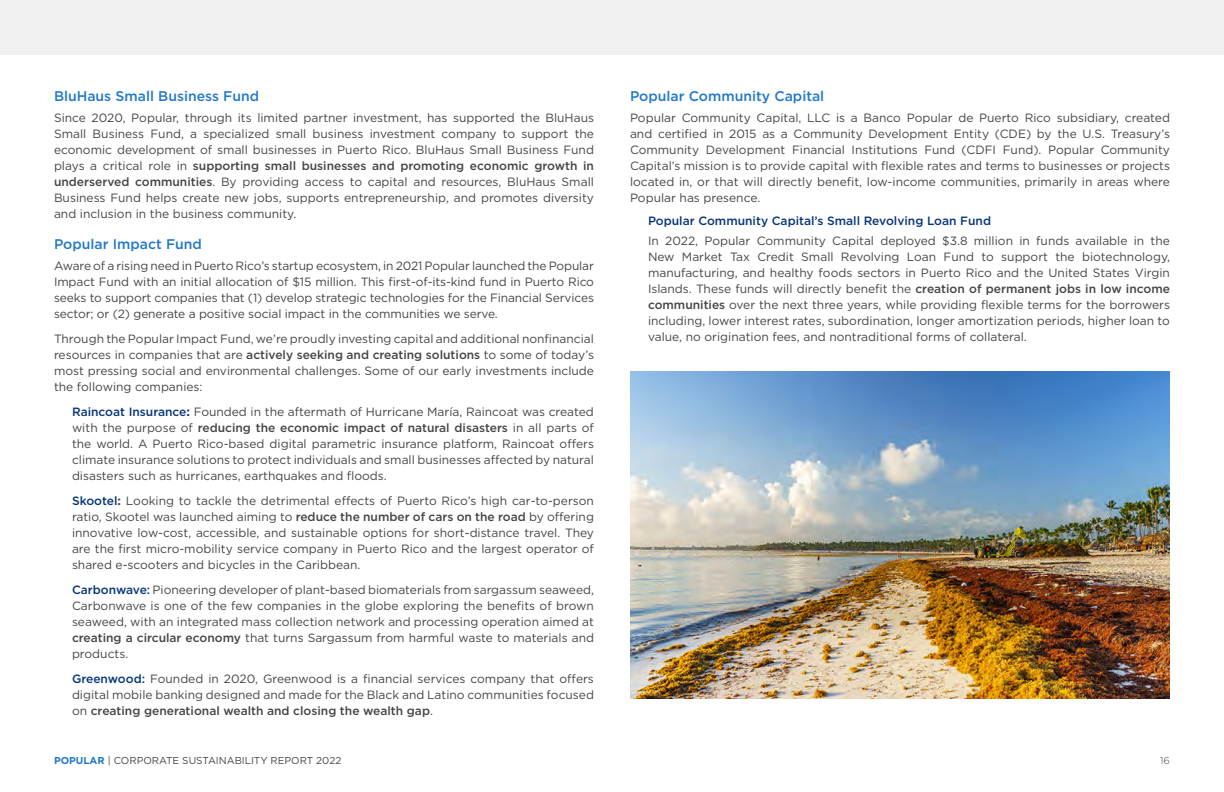
<style>
.page{position:relative;width:1224px;height:792px;background:#fff}
.page>*{position:absolute;margin:0;border:0;box-sizing:border-box;transform-origin:0 0}
.t1{font:500 14px "Gotham";color:#2278c9}
.t2{font:12px/16px "Gotham";color:#444;text-align:justify}
.t3{font:500 12px "Gotham";color:#073579}
.t4{font:10px "Gotham";color:#444}
.t5{font:300 10px "Gotham";color:#444}
.s1{font-weight:500}
.s2{font-weight:500;color:#073579}
.s3{font-weight:700;color:#073579}
.s4{font-weight:700}
.s5{font-weight:700;color:#2278c9}
</style>
<div class="page">
<img style="left:630px;top:372px;width:540px;height:327px">
<div style="left:0;top:0;width:1224px;height:55px;background:#f0f0f0"></div>
<p class="t1" style="left:54px;top:87px;width:207px">BluHaus Small Business Fund</p>
<p class="t2" style="left:54px;top:109px;width:542px">Since 2020, Popular, through its limited partner investment, has supported the BluHaus Small Business Fund, a specialized small business investment company to support the economic development of small businesses in Puerto Rico. BluHaus Small Business Fund plays a critical role in <span class="s1">supporting small businesses and promoting economic growth in underserved communities</span>. By providing access to capital and resources, BluHaus Small Business Fund helps create new jobs, supports entrepreneurship, and promotes diversity and inclusion in the business community.</p>
<p class="t1" style="left:54px;top:235px;width:149px">Popular Impact Fund</p>
<p class="t2" style="left:54px;top:257px;width:542px">Aware of a rising need in Puerto Rico’s startup ecosystem, in 2021 Popular launched the Popular Impact Fund with an initial allocation of $15 million. This first-of-its-kind fund in Puerto Rico seeks to support companies that (1) develop strategic technologies for the Financial Services sector; or (2) generate a positive social impact in the communities we serve.</p>
<p class="t2" style="left:54px;top:330px;width:542px">Through the Popular Impact Fund, we’re proudly investing capital and additional nonfinancial resources in companies that are <span class="s1">actively seeking and creating solutions</span> to some of today’s most pressing social and environmental challenges. Some of our early investments include the following companies:</p>
<p class="t2" style="left:72px;top:403px;width:524px"><span class="s2">Raincoat Insurance</span><span class="s3">:</span> Founded in the aftermath of Hurricane María, Raincoat was created with the purpose of <span class="s1">reducing the economic impact of natural disasters</span> in all parts of the world. A Puerto Rico-based digital parametric insurance platform, Raincoat offers climate insurance solutions to protect individuals and small businesses affected by natural disasters such as hurricanes, earthquakes and floods.</p>
<p class="t2" style="left:72px;top:492px;width:524px"><span class="s2">Skootel</span><span class="s4">:</span> Looking to tackle the detrimental effects of Puerto Rico’s high car-to-person ratio, Skootel was launched aiming to <span class="s1">reduce the number of cars on the road</span> by offering innovative low-cost, accessible, and sustainable options for short-distance travel. They are the first micro-mobility service company in Puerto Rico and the largest operator of shared e-scooters and bicycles in the Caribbean.</p>
<p class="t2" style="left:72px;top:581px;width:524px"><span class="s2">Carbonwave:</span> Pioneering developer of plant-based biomaterials from sargassum seaweed, Carbonwave is one of the few companies in the globe exploring the benefits of brown seaweed, with an integrated mass collection network and processing operation aimed at <span class="s1">creating a circular economy</span> that turns Sargassum from harmful waste to materials and products.</p>
<p class="t2" style="left:72px;top:670px;width:523px"><span class="s2">Greenwood:</span> Founded in 2020, Greenwood is a financial services company that offers digital mobile banking designed and made for the Black and Latino communities focused on <span class="s1">creating generational wealth and closing the wealth gap</span>.</p>
<p class="t1" style="left:630px;top:87px;width:196px">Popular Community Capital</p>
<p class="t2" style="left:630px;top:109px;width:542px">Popular Community Capital, LLC is a Banco Popular de Puerto Rico subsidiary, created and certified in 2015 as a Community Development Entity (CDE) by the U.S. Treasury’s Community Development Financial Institutions Fund (CDFI Fund). Popular Community Capital’s mission is to provide capital with flexible rates and terms to businesses or projects located in, or that will directly benefit, low-income communities, primarily in areas where Popular has presence.</p>
<p class="t3" style="left:648px;top:213px;width:345px">Popular Community Capital’s Small Revolving Loan Fund</p>
<p class="t2" style="left:648px;top:233px;width:524px">In 2022, Popular Community Capital deployed $3.8 million in funds available in the New Market Tax Credit Small Revolving Loan Fund to support the biotechnology, manufacturing, and healthy foods sectors in Puerto Rico and the United States Virgin Islands. These funds will directly benefit the <span class="s1">creation of permanent jobs in low income communities</span> over the next three years, while providing flexible terms for the borrowers including, lower interest rates, subordination, longer amortization periods, higher loan to value, no origination fees, and nontraditional forms of collateral.</p>
<p class="t4" style="left:54px;top:754px;width:289px"><span class="s5">POPULAR</span> | CORPORATE SUSTAINABILITY REPORT 2022</p>
<p class="t5" style="left:1160px;top:754px;width:11px">16</p>
</div>
